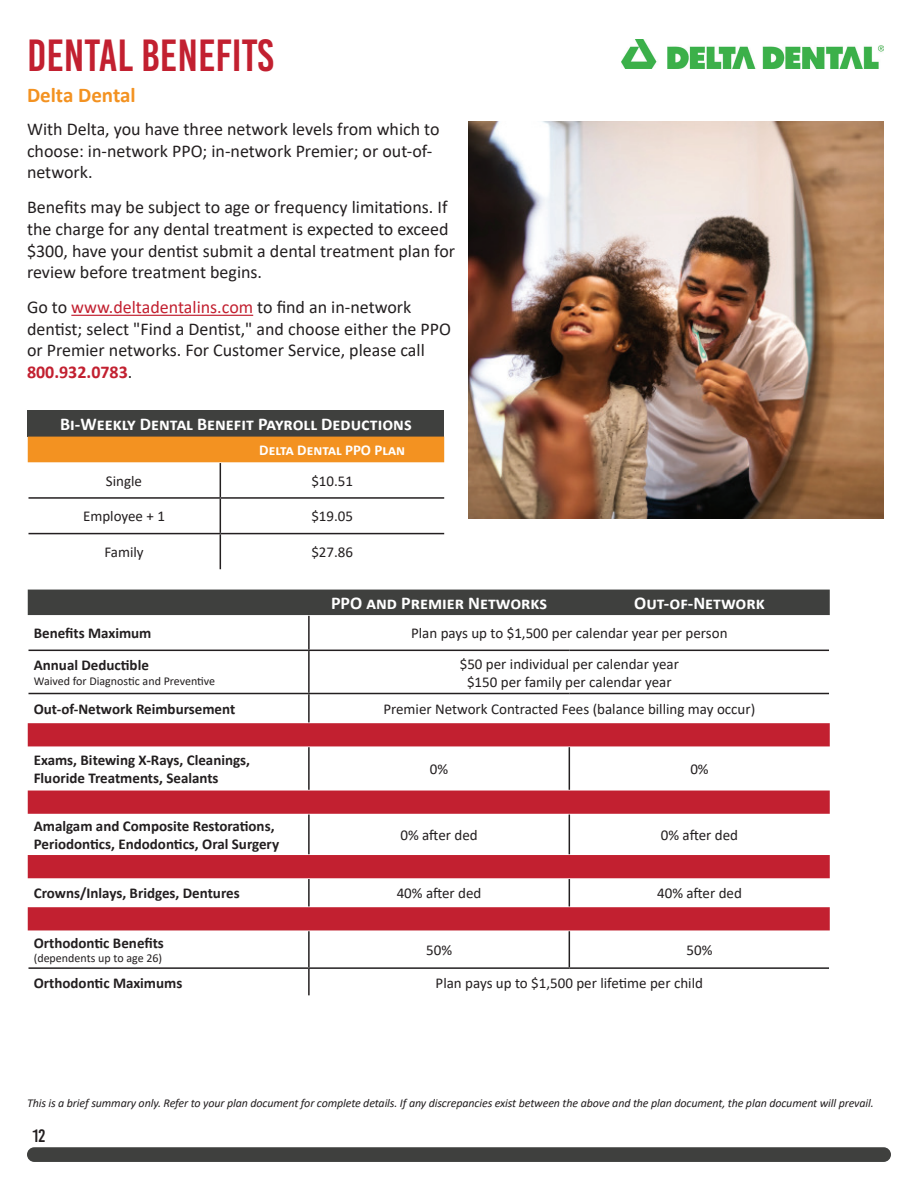
<style>
.page{position:relative;width:918px;height:1188px;background:#fff}
.page>*{position:absolute;margin:0;border:0;box-sizing:border-box;transform-origin:0 0}
.t1{font:45px "Bebas Kai";color:#c22030}
.t2{font:700 21px "Calibri";color:#f39221}
.t3{font:18px/21.6px "Calibri";color:#231f20}
.t4{font:700 18px "Calibri";color:#fff}
.t5{font:18px "Bebas Kai";color:#231f20}
.t6{font:15px/18px "Calibri";color:#231f20;text-align:center}
.t7{font:700 15px/18px "Calibri";color:#231f20}
.t8{font:700 15px "Calibri";color:#fff}
.t9{font:italic 12px "Calibri";letter-spacing:-.01em;color:#231f20}
.t10{font:12px "Calibri";color:#231f20}
.s1{color:#c22030}
.s2{font-weight:700;color:#c22030}
</style>
<div class="page">
<div style="left:27px;top:1147px;width:864px;height:15px;background:#3f403e;border-radius:7px"></div>
<hr style="left:71px;top:315px;width:182px;height:1px;background:#c22030">
<div style="left:28px;top:590px;width:802px;height:25px;background:#3f403e"></div>
<svg style="left:28px;top:723px;width:802px;height:207px"></svg>
<hr style="left:308px;top:616px;width:2px;height:34px;background:#231f20">
<hr style="left:28px;top:650px;width:281px;height:1px;background:#231f20">
<hr style="left:309px;top:650px;width:260px;height:1px;background:#231f20">
<hr style="left:308px;top:651px;width:2px;height:42px;background:#231f20">
<hr style="left:569px;top:650px;width:260px;height:1px;background:#231f20">
<hr style="left:28px;top:693px;width:281px;height:1px;background:#231f20">
<hr style="left:309px;top:693px;width:260px;height:1px;background:#231f20">
<hr style="left:308px;top:694px;width:2px;height:28px;background:#231f20">
<hr style="left:569px;top:693px;width:260px;height:1px;background:#231f20">
<hr style="left:308px;top:747px;width:2px;height:43px;background:#231f20">
<hr style="left:569px;top:747px;width:1px;height:43px;background:#231f20">
<hr style="left:308px;top:815px;width:2px;height:39px;background:#231f20">
<hr style="left:569px;top:815px;width:1px;height:39px;background:#231f20">
<hr style="left:308px;top:879px;width:2px;height:27px;background:#231f20">
<svg style="left:569px;top:879px;width:1px;height:27px"></svg>
<hr style="left:308px;top:931px;width:2px;height:36px;background:#231f20">
<hr style="left:569px;top:931px;width:1px;height:36px;background:#231f20">
<hr style="left:28px;top:967px;width:281px;height:2px;background:#231f20">
<hr style="left:309px;top:967px;width:260px;height:2px;background:#231f20">
<hr style="left:308px;top:969px;width:2px;height:26px;background:#231f20">
<hr style="left:569px;top:967px;width:260px;height:2px;background:#231f20">
<img style="left:469px;top:122px;width:414px;height:396px">
<img style="left:621px;top:39px;width:262px;height:30px">
<div style="left:28px;top:410px;width:416px;height:27px;background:#3f403e"></div>
<div style="left:28px;top:437px;width:416px;height:25px;background:#f39221"></div>
<hr style="left:220px;top:463px;width:1px;height:34px;background:#231f20">
<hr style="left:28px;top:497px;width:192px;height:2px;background:#231f20">
<hr style="left:220px;top:497px;width:224px;height:2px;background:#231f20">
<hr style="left:220px;top:499px;width:1px;height:34px;background:#231f20">
<hr style="left:28px;top:533px;width:192px;height:1px;background:#231f20">
<hr style="left:220px;top:533px;width:224px;height:1px;background:#231f20">
<hr style="left:220px;top:534px;width:1px;height:35px;background:#231f20">
<h1 class="t1" style="left:27px;top:31px;width:248px">DENTAL BENEFITS</h1>
<p class="t2" style="left:27px;top:81px;width:110px">Delta Dental</p>
<p class="t3" style="left:27px;top:118px;width:414px">With Delta, you have three network levels from which to choose: in-network PPO; in-network Premier; or out-of&shy;network.</p>
<p class="t3" style="left:27px;top:196px;width:430px">Benefits may be subject to age or frequency limitations. If the charge for any dental treatment is expected to exceed $300, have your dentist submit a dental treatment plan for review before treatment begins.</p>
<p class="t3" style="left:27px;top:296px;width:426px">Go to <span class="s1">www.deltadentalins.com</span> to find an in-network dentist; select "Find a Dentist," and choose either the PPO or Premier networks. For Customer Service, please call <span class="s2">800.932.0783</span>.</p>
<p class="t4" style="left:60px;top:411px;width:353px">Bi-Weekly Dental Benefit Payroll Deductions</p>
<p class="t8" style="left:259px;top:439px;width:147px">Delta Dental PPO Plan</p>
<p class="t6" style="left:106px;top:471px;width:38px">Single</p>
<p class="t6" style="left:311px;top:471px;width:43px">$10.51</p>
<p class="t6" style="left:83px;top:507px;width:83px">Employee + 1</p>
<p class="t6" style="left:311px;top:507px;width:43px">$19.05</p>
<p class="t6" style="left:104px;top:543px;width:41px">Family</p>
<p class="t6" style="left:311px;top:543px;width:43px">$27.86</p>
<p class="t4" style="left:331px;top:590px;width:218px">PPO and Premier Networks</p>
<p class="t4" style="left:634px;top:590px;width:132px">Out-of-Network</p>
<p class="t7" style="left:34px;top:624px;width:119px">Benefits Maximum</p>
<p class="t6" style="left:411px;top:624px;width:318px">Plan pays up to $1,500 per calendar year per person</p>
<p class="t7" style="left:34px;top:656px;width:117px">Annual Deductible</p>
<p class="t10" style="left:34px;top:672px;width:183px">Waived for Diagnostic and Preventive</p>
<p class="t6" style="left:460px;top:654px;width:221px">$50 per individual per calendar year $150 per family per calendar year</p>
<p class="t7" style="left:34px;top:700px;width:203px">Out-of-Network Reimbursement</p>
<p class="t6" style="left:383px;top:700px;width:373px">Premier Network Contracted Fees (balance billing may occur)</p>
<p class="t7" style="left:34px;top:751px;width:218px">Exams, Bitewing X-Rays, Cleanings,<br>Fluoride Treatments, Sealants</p>
<p class="t6" style="left:430px;top:760px;width:20px">0%</p>
<p class="t6" style="left:690px;top:760px;width:20px">0%</p>
<p class="t7" style="left:34px;top:817px;width:247px">Amalgam and Composite Restorations,<br>Periodontics, Endodontics, Oral Surgery</p>
<p class="t6" style="left:400px;top:826px;width:79px">0% after ded</p>
<p class="t6" style="left:661px;top:826px;width:79px">0% after ded</p>
<p class="t7" style="left:34px;top:884px;width:207px">Crowns/Inlays, Bridges, Dentures</p>
<p class="t6" style="left:397px;top:884px;width:86px">40% after ded</p>
<p class="t6" style="left:657px;top:884px;width:86px">40% after ded</p>
<p class="t7" style="left:34px;top:934px;width:132px">Orthodontic Benefits</p>
<p class="t10" style="left:34px;top:950px;width:130px">(dependents up to age 26)</p>
<p class="t6" style="left:426px;top:941px;width:27px">50%</p>
<p class="t6" style="left:687px;top:941px;width:27px">50%</p>
<p class="t7" style="left:34px;top:974px;width:150px">Orthodontic Maximums</p>
<p class="t6" style="left:436px;top:973px;width:269px">Plan pays up to $1,500 per lifetime per child</p>
<p class="t9" style="left:27px;top:1095px;width:848px">This is a brief summary only. Refer to your plan document for complete details. If any discrepancies exist between the above and the plan document, the plan document will prevail.</p>
<p class="t5" style="left:33px;top:1126px;width:14px">12</p>
</div>
